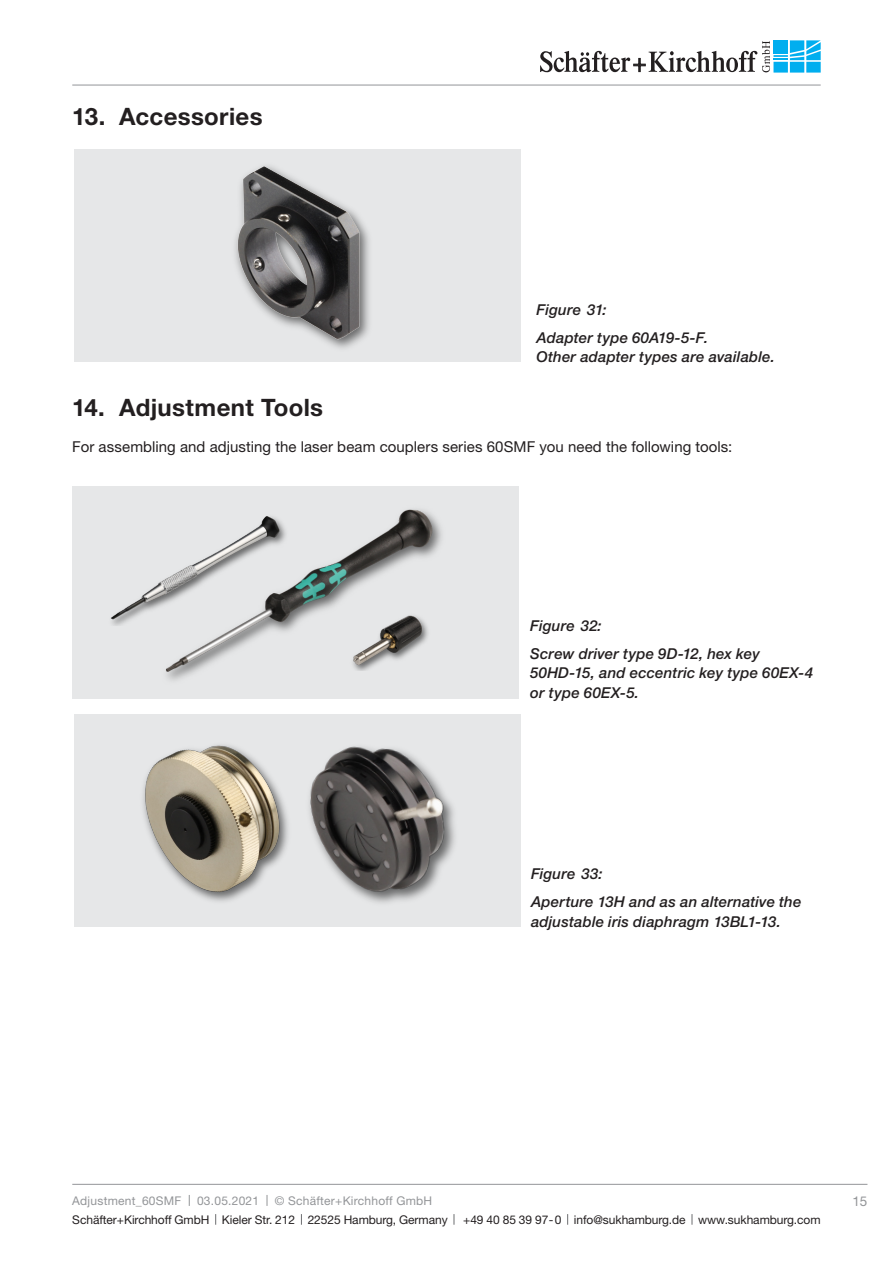
<style>
.page{position:relative;width:893px;height:1263px;background:#fff}
.page>*{position:absolute;margin:0;border:0;box-sizing:border-box;transform-origin:0 0}
.t1{font:700 24px "Helvetica Neue";letter-spacing:.015em;color:#231f20}
.S_K_Text{font:italic 500 15px/19.5px "Helvetica Neue";letter-spacing:.01em;color:#231f20}
.S_K_Fließtext{font:15px "Helvetica Neue";letter-spacing:.005em;color:#231f20}
.Bildlegende___seitli{font:italic 500 15px/19.5px "Helvetica Neue";letter-spacing:.01em;color:#231f20}
.t2{font:13.5px "Helvetica Neue";color:#939598}
.t3{font:12px "Helvetica Neue";letter-spacing:-.005em;color:#231f20}
.t4{font:12px "Helvetica Neue";letter-spacing:.02em;color:#939598}
</style>
<div class="page">
<svg style="left:773px;top:72px;width:15px;height:1px"></svg>
<div style="left:790px;top:62px;width:14px;height:11px;background:#69cff5"></div>
<svg style="left:806px;top:72px;width:15px;height:1px"></svg>
<svg style="left:540px;top:40px;width:281px;height:32px"></svg>
<hr style="left:72px;top:85px;width:749px;height:1px;background:#939598">
<hr style="left:72px;top:1184px;width:795px;height:1px;background:#939598">
<div style="left:74px;top:150px;width:446px;height:212px;background:#e6e7e8"></div>
<img style="left:235px;top:166px;width:134px;height:183px">
<img style="left:72px;top:486px;width:447px;height:213px">
<div style="left:74px;top:714px;width:446px;height:213px;background:#e6e7e8"></div>
<img style="left:143px;top:745px;width:93px;height:157px">
<img style="left:236px;top:746px;width:219px;height:157px">
<p class="t1" style="left:72px;top:102px;width:192px">13. Accessories</p>
<p class="S_K_Text" style="left:536px;top:299px;width:72px">Figure 31:</p>
<p class="Bildlegende___seitli" style="left:536px;top:327px;width:240px">Adapter type 60A19-5-F.<br>Other adapter types are available.</p>
<p class="t1" style="left:72px;top:392px;width:252px">14. Adjustment Tools</p>
<p class="S_K_Fließtext" style="left:72px;top:438px;width:661px">For assembling and adjusting the laser beam couplers series 60SMF you need the following tools:</p>
<p class="S_K_Text" style="left:530px;top:616px;width:73px">Figure 32:</p>
<p class="S_K_Text" style="left:530px;top:644px;width:284px">Screw driver type 9D-12, hex key<br>50HD-15, and eccentric key type 60EX-4 or type 60EX-5.</p>
<p class="S_K_Text" style="left:531px;top:864px;width:73px">Figure 33:</p>
<p class="S_K_Text" style="left:531px;top:892px;width:272px">Aperture 13H and as an alternative the adjustable iris diaphragm 13BL1-13.</p>
<p class="t4" style="left:72px;top:1193px;width:111px">Adjustment_60SMF</p>
<p class="t4" style="left:197px;top:1193px;width:64px">03.05.2021</p>
<p class="t4" style="left:275px;top:1193px;width:159px">© Schäfter+Kirchhoff GmbH</p>
<p class="t3" style="left:72px;top:1212px;width:377px">Schäfter+Kirchhoff GmbH Kieler Str. 212 22525 Hamburg, Germany</p>
<p class="t3" style="left:463px;top:1212px;width:359px">+49 40 85 39 97-0 info@sukhamburg.de www.sukhamburg.com</p>
<p class="t2" style="left:852px;top:1193px;width:17px">15</p>
</div>
